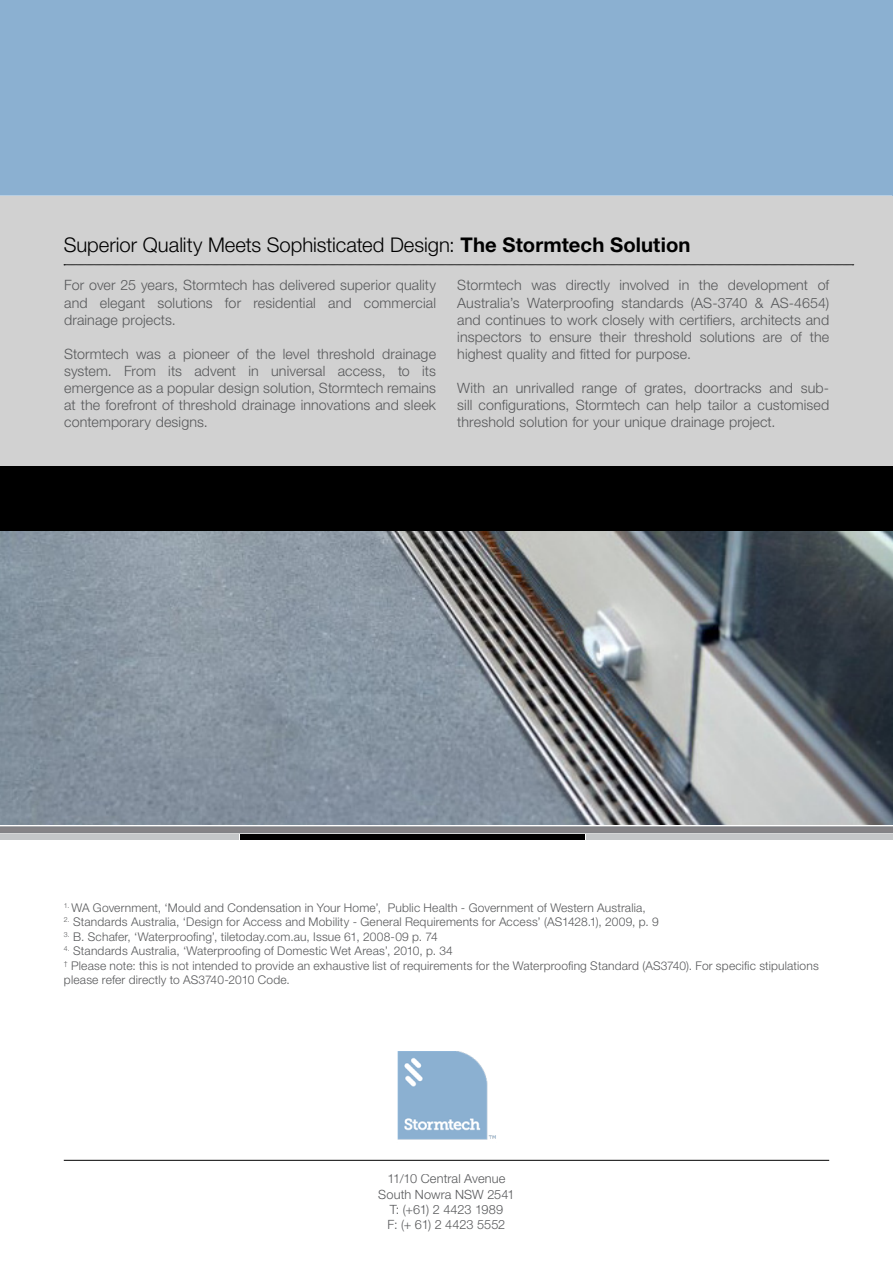
<style>
.page{position:relative;width:893px;height:1263px;background:#fff}
.page>*{position:absolute;margin:0;border:0;box-sizing:border-box;transform-origin:0 0}
.t1{font:300 20.25px "Helvetica Neue LT Std";color:#000}
.t2{font:300 14.25px/17.1px "Helvetica Neue LT Std";letter-spacing:.01em;color:#58595b;text-align:justify}
.t3{font:300 12.75px/15.3px "Helvetica Neue LT Std";letter-spacing:.005em;color:#58595b;text-align:center}
.t4{font:300 12px/14.4px "Helvetica Neue LT Std";letter-spacing:.015em;color:#58595b}
.s1{font-weight:700}
</style>
<div class="page">
<img style="left:0;top:530px;width:893px;height:295px">
<img style="left:397px;top:1051px;width:99px;height:89px">
<hr style="left:64px;top:1160px;width:765px;height:1px;background:#000">
<div style="left:0;top:834px;width:239px;height:6px;background:#c4c6c8"></div>
<div style="left:240px;top:834px;width:344px;height:6px;background:#000"></div>
<div style="left:586px;top:834px;width:307px;height:6px;background:#c4c6c8"></div>
<svg style="left:0;top:826px;width:893px;height:7px;background:#89888c"></svg>
<div style="left:0;top:466px;width:893px;height:64px;background:#000"></div>
<div style="left:0;top:196px;width:893px;height:269px;background:#d1d1d1"></div>
<div style="left:0;top:0;width:893px;height:196px;background:#8bb0d1"></div>
<svg style="left:64px;top:265px;width:790px;height:1px"></svg>
<h1 class="t1" style="left:64px;top:232px;width:628px">Superior Quality Meets Sophisticated Design: <span class="s1">The Stormtech Solution</span></h1>
<p class="t2" style="left:64px;top:277px;width:373px">For over 25 years, Stormtech has delivered superior quality and elegant solutions for residential and commercial drainage projects.</p>
<p class="t2" style="left:64px;top:345px;width:373px">Stormtech was a pioneer of the level threshold drainage system. From its advent in universal access, to its emergence as a popular design solution, Stormtech remains at the forefront of threshold drainage innovations and sleek contemporary designs.</p>
<p class="t2" style="left:457px;top:277px;width:373px">Stormtech was directly involved in the development of Australia’s Waterproofing standards (AS-3740 &amp; AS-4654) and continues to work closely with certifiers, architects and inspectors to ensure their threshold solutions are of the highest quality and fitted for purpose.</p>
<p class="t2" style="left:457px;top:379px;width:373px">With an unrivalled range of grates, doortracks and sub&shy;sill configurations, Stormtech can help tailor a customised threshold solution for your unique drainage project.</p>
<p class="t4" style="left:64px;top:900px;width:583px"><sup>1.</sup> WA Government, ‘Mould and Condensation in Your Home’, Public Health - Government of Western Australia,</p>
<p class="t4" style="left:64px;top:915px;width:596px"><sup>2.</sup> Standards Australia, ‘Design for Access and Mobility - General Requirements for Access’ (AS1428.1), 2009, p. 9</p>
<p class="t4" style="left:64px;top:929px;width:375px"><sup>3.</sup> B. Schafer, ‘Waterproofing’, tiletoday.com.au, Issue 61, 2008-09 p. 74</p>
<p class="t4" style="left:64px;top:943px;width:756px"><sup>4.</sup> Standards Australia, ‘Waterproofing of Domestic Wet Areas’, 2010, p. 34<br><sup>†</sup> Please note: this is not intended to provide an exhaustive list of requirements for the Waterproofing Standard (AS3740). For specific stipulations please refer directly to AS3740-2010 Code.</p>
<p class="t3" style="left:378px;top:1171px;width:138px">11/10 Central Avenue<br>South Nowra NSW 2541<br>T: (+61) 2 4423 1989<br>F: (+ 61) 2 4423 5552</p>
</div>
